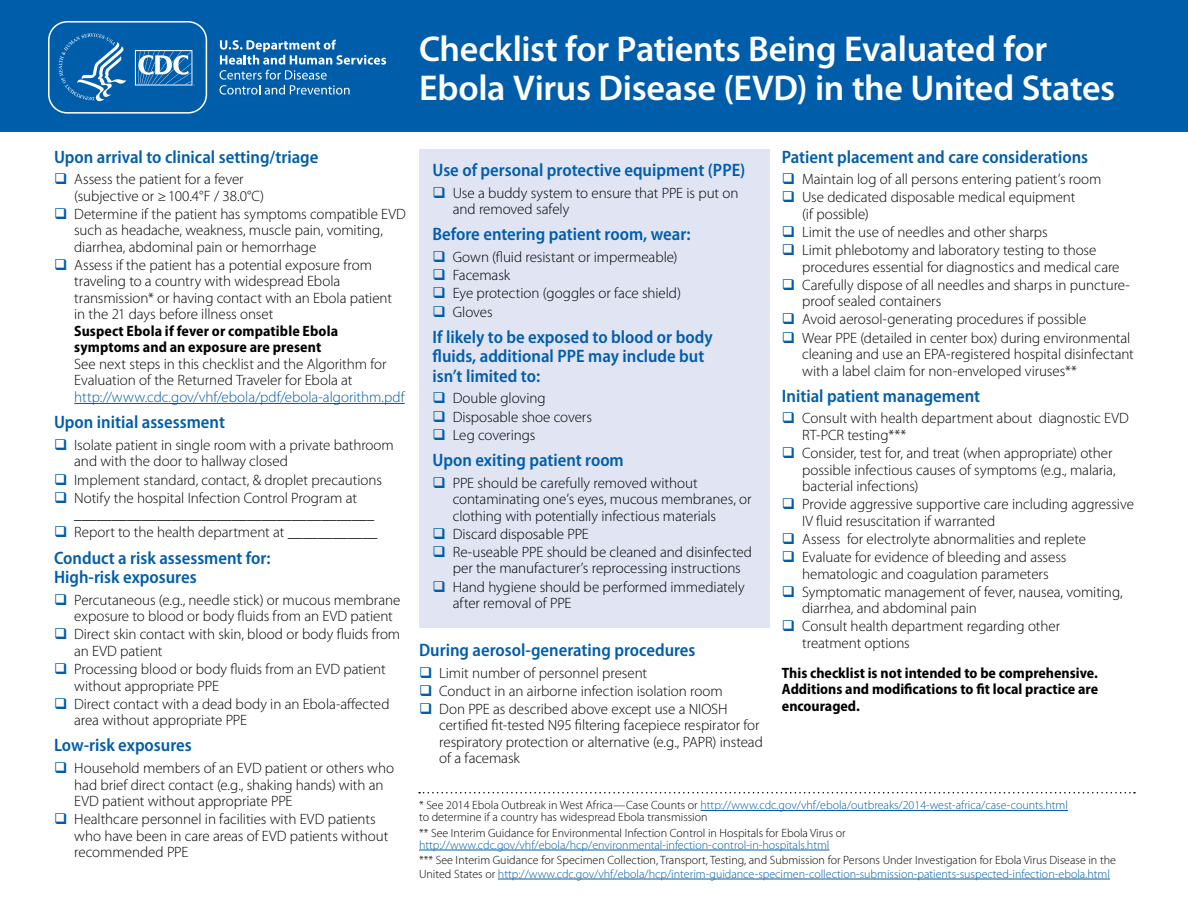
<style>
.page{position:relative;width:1188px;height:918px;background:#fff}
.page>*{position:absolute;margin:0;border:0;box-sizing:border-box;transform-origin:0 0}
.t1{font:600 36px/39px "Myriad Pro";letter-spacing:-.01em;color:#fff}
.t2{font:600 semi-condensed 18px/19.5px "Myriad Pro";color:#005daa}
.t3{font:300 15px/16.5px "Myriad Pro";letter-spacing:-.005em;color:#000}
.P1__1ST_Paragraph{font:700 semi-condensed 15px/16.5px "Myriad Pro";color:#000}
.P1__1ST_Paragraph-2{font:300 12px/12px "Myriad Pro";color:#000}
.P1__1ST_Paragraph-3{font:300 12px/12px "Myriad Pro";color:#005daa}
.s1{font-weight:700;font-stretch:semi-condensed}
.s2{color:#005daa}
.s3{color:#000}
</style>
<div class="page">
<div style="left:0;top:0;width:1188px;height:132px;background:#005daa"></div>
<hr style="left:74px;top:403px;width:331px;height:1px;background:#005daa">
<div style="left:419px;top:149px;width:351px;height:478px;background:#e0e4f3"></div>
<hr style="left:700px;top:810px;width:368px;height:1px;background:#005daa">
<hr style="left:419px;top:850px;width:410px;height:1px;background:#005daa">
<hr style="left:498px;top:879px;width:612px;height:1px;background:#005daa">
<svg style="left:419px;top:792px;width:716px;height:1px"></svg>
<svg style="left:220px;top:40px;width:166px;height:55px"></svg>
<svg style="left:48px;top:21px;width:160px;height:93px"></svg>
<h1 class="t1" style="left:419px;top:30px;width:698px">Checklist for Patients Being Evaluated for<br>Ebola Virus Disease (EVD) in the United States</h1>
<h2 class="t2" style="left:54px;top:147px;width:266px">Upon arrival to clinical setting/triage</h2>
<p class="t3" style="left:74px;top:171px;width:192px">Assess the patient for a fever (subjective or ≥100.4°F / 38.0°C)</p>
<p class="t3" style="left:74px;top:206px;width:333px">Determine if the patient has symptoms compatible EVD such as headache, weakness, muscle pain, vomiting, diarrhea, abdominal pain or hemorrhage</p>
<p class="t3" style="left:74px;top:257px;width:332px">Assess if the patient has a potential exposure from traveling to a country with widespread Ebola transmission* or having contact with an Ebola patient in the 21 days before illness onset<br><span class="s1">Suspect Ebola if fever or compatible Ebola symptoms and an exposure are present<br></span>See next steps in this checklist and the Algorithm for Evaluation of the Returned Traveler for Ebola at <span class="s2">http://www.cdc.gov/vhf/ebola/pdf/ebola-algorithm.pdf</span></p>
<h2 class="t2" style="left:54px;top:413px;width:172px">Upon initial assessment</h2>
<p class="t3" style="left:74px;top:437px;width:321px">Isolate patient in single room with a private bathroom and with the door to hallway closed</p>
<p class="t3" style="left:74px;top:472px;width:309px">Implement standard, contact, &amp; droplet precautions</p>
<p class="t3" style="left:74px;top:490px;width:301px">Notify the hospital Infection Control Program at ________________________________________</p>
<p class="t3" style="left:74px;top:524px;width:305px">Report to the health department at ____________</p>
<h2 class="t2" style="left:54px;top:548px;width:218px">Conduct a risk assessment for:<br>High-risk exposures</h2>
<p class="t3" style="left:74px;top:592px;width:328px">Percutaneous (e.g., needle stick) or mucous membrane exposure to blood or body fluids from an EVD patient</p>
<p class="t3" style="left:74px;top:626px;width:328px">Direct skin contact with skin, blood or body fluids from an EVD patient</p>
<p class="t3" style="left:74px;top:661px;width:313px">Processing blood or body fluids from an EVD patient without appropriate PPE</p>
<p class="t3" style="left:74px;top:696px;width:317px">Direct contact with a dead body in an Ebola-affected area without appropriate PPE</p>
<h2 class="t2" style="left:54px;top:736px;width:139px">Low-risk exposures</h2>
<p class="t3" style="left:74px;top:760px;width:321px">Household members of an EVD patient or others who had brief direct contact (e.g., shaking hands) with an<br>EVD patient without appropriate PPE</p>
<p class="t3" style="left:74px;top:811px;width:316px">Healthcare personnel in facilities with EVD patients who have been in care areas of EVD patients without recommended PPE</p>
<h2 class="t2" style="left:433px;top:161px;width:314px">Use of personal protective equipment (PPE)</h2>
<p class="t3" style="left:453px;top:185px;width:287px">Use a buddy system to ensure that PPE is put on and removed safely</p>
<h2 class="t2" style="left:433px;top:225px;width:259px">Before entering patient room, wear:</h2>
<p class="t3" style="left:453px;top:249px;width:226px">Gown (fluid resistant or impermeable)</p>
<p class="t3" style="left:453px;top:267px;width:59px">Facemask</p>
<p class="t3" style="left:453px;top:285px;width:230px">Eye protection (goggles or face shield)</p>
<p class="t3" style="left:453px;top:304px;width:41px">Gloves</p>
<h2 class="t2" style="left:433px;top:327px;width:282px">If likely to be exposed to blood or body fluids, additional PPE may include but isn’t limited to:</h2>
<p class="t3" style="left:453px;top:390px;width:94px">Double gloving</p>
<p class="t3" style="left:453px;top:409px;width:141px">Disposable shoe covers</p>
<p class="t3" style="left:453px;top:427px;width:84px">Leg coverings</p>
<h2 class="t2" style="left:433px;top:451px;width:193px">Upon exiting patient room</h2>
<p class="t3" style="left:453px;top:475px;width:300px">PPE should be carefully removed without contaminating one’s eyes, mucous membranes, or clothing with potentially infectious materials</p>
<p class="t3" style="left:453px;top:526px;width:138px">Discard disposable PPE</p>
<p class="t3" style="left:453px;top:544px;width:301px">Re-useable PPE should be cleaned and disinfected per the manufacturer’s reprocessing instructions</p>
<p class="t3" style="left:453px;top:579px;width:293px">Hand hygiene should be performed immediately after removal of PPE</p>
<h2 class="t2" style="left:419px;top:641px;width:278px">During aerosol-generating procedures</h2>
<p class="t3" style="left:439px;top:665px;width:209px">Limit number of personnel present</p>
<p class="t3" style="left:439px;top:683px;width:285px">Conduct in an airborne infection isolation room</p>
<p class="t3" style="left:439px;top:701px;width:325px">Don PPE as described above except use a NIOSH certified fit-tested N95 filtering facepiece respirator for respiratory protection or alternative (e.g., PAPR) instead of a facemask</p>
<h2 class="t2" style="left:782px;top:147px;width:308px">Patient placement and care considerations</h2>
<p class="t3" style="left:802px;top:171px;width:301px">Maintain log of all persons entering patient’s room</p>
<p class="t3" style="left:802px;top:189px;width:275px">Use dedicated disposable medical equipment (if possible)</p>
<p class="t3" style="left:802px;top:224px;width:247px">Limit the use of needles and other sharps</p>
<p class="t3" style="left:802px;top:242px;width:319px">Limit phlebotomy and laboratory testing to those procedures essential for diagnostics and medical care</p>
<p class="t3" style="left:802px;top:277px;width:329px">Carefully dispose of all needles and sharps in puncture&shy;proof sealed containers</p>
<p class="t3" style="left:802px;top:311px;width:286px">Avoid aerosol-generating procedures if possible</p>
<p class="t3" style="left:802px;top:330px;width:333px">Wear PPE (detailed in center box) during environmental cleaning and use an EPA-registered hospital disinfectant with a label claim for non-enveloped viruses**</p>
<h2 class="t2" style="left:782px;top:386px;width:200px">Initial patient management</h2>
<p class="t3" style="left:802px;top:410px;width:328px">Consult with health department about diagnostic EVD<br>RT-PCR testing***</p>
<p class="t3" style="left:802px;top:445px;width:315px">Consider, test for, and treat (when appropriate) other possible infectious causes of symptoms (e.g., malaria, bacterial infections)</p>
<p class="t3" style="left:802px;top:496px;width:333px">Provide aggressive supportive care including aggressive<br>IV fluid resuscitation if warranted</p>
<p class="t3" style="left:802px;top:531px;width:285px">Assess for electrolyte abnormalities and replete</p>
<p class="t3" style="left:802px;top:549px;width:266px">Evaluate for evidence of bleeding and assess hematologic and coagulation parameters</p>
<p class="t3" style="left:802px;top:584px;width:322px">Symptomatic management of fever, nausea, vomiting, diarrhea, and abdominal pain</p>
<p class="t3" style="left:802px;top:618px;width:260px">Consult health department regarding other treatment options</p>
<p class="P1__1ST_Paragraph" style="left:782px;top:665px;width:317px">This checklist is not intended to be comprehensive.</p>
<p class="P1__1ST_Paragraph" style="left:782px;top:681px;width:318px">Additions and modifications to fit local practice are encouraged.</p>
<p class="P1__1ST_Paragraph-2" style="left:419px;top:799px;width:650px">* See 2014 Ebola Outbreak in West Africa—Case Counts or <span class="s2">http://www.cdc.gov/vhf/ebola/outbreaks/2014-west-africa/case-counts.html </span>to determine if a country has widespread Ebola transmission</p>
<p class="P1__1ST_Paragraph-3" style="left:419px;top:827px;width:428px"><span class="s3">** See Interim Guidance for Environmental Infection Control in Hospitals for Ebola Virus or </span>http://www.cdc.gov/vhf/ebola/hcp/environmental-infection-control-in-hospitals.html</p>
<p class="P1__1ST_Paragraph-2" style="left:419px;top:854px;width:698px;line-height:13.5px">*** See Interim Guidance for Specimen Collection, Transport, Testing, and Submission for Persons Under Investigation for Ebola Virus Disease in the<br>United States or <span class="s2">http://www.cdc.gov/vhf/ebola/hcp/interim-guidance-specimen-collection-submission-patients-suspected-infection-ebola.html</span></p>
</div>
